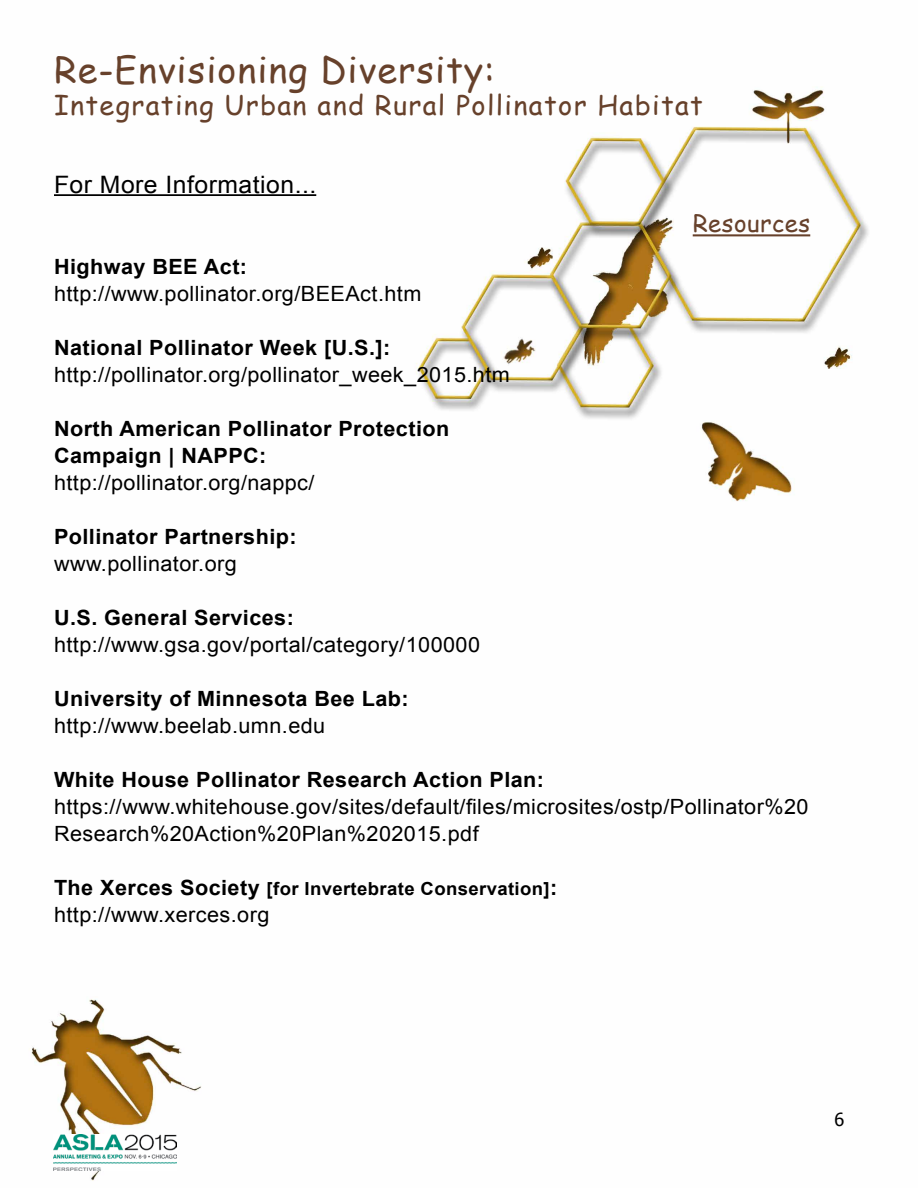
<style>
.page{position:relative;width:918px;height:1188px;background:#fff}
.page>*{position:absolute;margin:0;border:0;box-sizing:border-box;transform-origin:0 0}
.t1{font:36px "Comic Sans MS";letter-spacing:.03em;color:#67412b}
.t2{font:27px "Comic Sans MS";letter-spacing:.05em;color:#67412b}
.t3{font:24px "Arial";letter-spacing:.02em;color:#000}
.t4{font:24px "Comic Sans MS";letter-spacing:.02em;color:#67412b}
.t5{font:21px/27px "Arial";letter-spacing:.02em;color:#000}
.t6{font:700 21px/27px "Arial";letter-spacing:.02em;color:#000}
.t7{font:700 18px "Arial";letter-spacing:.02em;color:#000}
.t8{font:18px "Tahoma";color:#000}
.s1{font-size:21px}
</style>
<div class="page">
<img style="left:31px;top:87px;width:838px;height:1094px">
<img style="left:54px;top:1134px;width:122px;height:36px">
<hr style="left:54px;top:194px;width:262px;height:2px;background:#000">
<hr style="left:693px;top:234px;width:117px;height:2px;background:#67412b">
<h1 class="t1" style="left:54px;top:43px;width:442px">Re-Envisioning Diversity:</h1>
<p class="t2" style="left:54px;top:85px;width:650px">Integrating Urban and Rural Pollinator Habitat</p>
<p class="t3" style="left:54px;top:168px;width:264px">For More Information...</p>
<p class="t4" style="left:693px;top:206px;width:119px">Resources</p>
<p class="t6" style="left:54px;top:253px;width:195px">Highway BEE Act:</p>
<p class="t5" style="left:54px;top:280px;width:369px">http://www.pollinator.org/BEEAct.htm</p>
<p class="t6" style="left:54px;top:334px;width:338px">National Pollinator Week [U.S.]:</p>
<p class="t5" style="left:54px;top:361px;width:457px">http://pollinator.org/pollinator_week_2015.htm</p>
<p class="t6" style="left:54px;top:415px;width:397px">North American Pollinator Protection<br>Campaign | NAPPC:</p>
<p class="t5" style="left:54px;top:469px;width:262px">http://pollinator.org/nappc/</p>
<p class="t6" style="left:54px;top:523px;width:244px">Pollinator Partnership:</p>
<p class="t5" style="left:54px;top:550px;width:184px">www.pollinator.org</p>
<p class="t6" style="left:54px;top:604px;width:241px">U.S. General Services:</p>
<p class="t5" style="left:54px;top:631px;width:428px">http://www.gsa.gov/portal/category/100000</p>
<p class="t6" style="left:54px;top:685px;width:356px">University of Minnesota Bee Lab:</p>
<p class="t5" style="left:54px;top:712px;width:273px">http://www.beelab.umn.edu</p>
<p class="t6" style="left:54px;top:766px;width:492px">White House Pollinator Research Action Plan:</p>
<p class="t5" style="left:54px;top:793px;width:756px">https://www.whitehouse.gov/sites/default/files/microsites/ostp/Pollinator%20<br>Research%20Action%20Plan%202015.pdf</p>
<p class="t7" style="left:54px;top:876px;width:505px"><span class="s1">The Xerces Society</span> [for Invertebrate Conservation]<span class="s1">:</span></p>
<p class="t5" style="left:54px;top:901px;width:217px">http://www.xerces.org</p>
<p class="t8" style="left:834px;top:1108px;width:11px">6</p>
</div>
